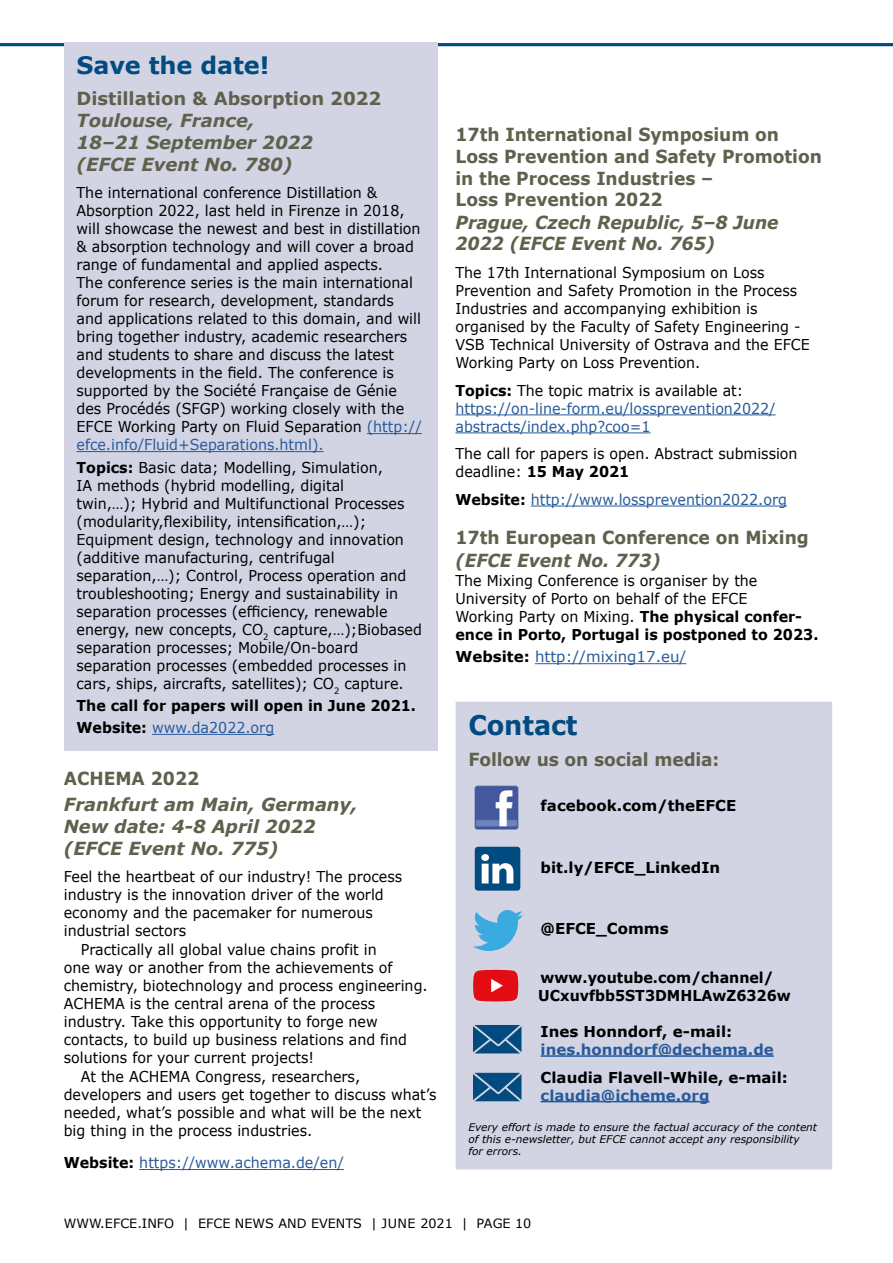
<style>
.page{position:relative;width:893px;height:1263px;background:#fff}
.page>*{position:absolute;margin:0;border:0;box-sizing:border-box;transform-origin:0 0}
.body{font:700 27px "Verdana";letter-spacing:-.005em;color:#024b81;scale:.95 1}
.body-2{font:700 24px "Verdana";letter-spacing:-.005em;color:#024b81}
.Event_head{font:700 18px/21.6px "Verdana";color:#60604d;scale:.95 1}
.Event_location_date{font:italic 700 18px/21.6px "Verdana";color:#60604d}
.Event_location_date-2{font:italic 700 18px/21.6px "Verdana";color:#60604d;scale:.95 1}
.Event_head-2{font:700 18px "Verdana";color:#60604d}
.body-3{font:700 18px "Verdana";letter-spacing:-.005em;color:#60604d;scale:.95 1}
.body-4{font:15px/18px "Verdana";color:#000;scale:.95 1}
.body-5{font:15px/18px "Verdana";color:#275b9b;scale:.95 1}
.body-6{font:700 15px/18px "Verdana";color:#000}
.body-7{font:700 15px/18px "Verdana";color:#000;scale:.95 1}
.body-8{font:700 15px/18px "Verdana";color:#275b9b}
.body-9{font:15px "Verdana";color:#275b9b}
.t1{font:12.75px "Verdana";color:#000}
.body-10{font:italic 10.5px/12px "Verdana";color:#000}
.s1{color:#275b9b}
.s2{font-weight:700}
.s3{font-weight:700;color:#000}
.s4{color:#000}
</style>
<div class="page">
<hr style="left:0;top:43px;width:893px;height:3px;background:#024b81">
<hr style="left:139px;top:1169px;width:205px;height:1px;background:#275b9b">
<div style="left:64px;top:43px;width:373px;height:707px;background:#d2d4e4"></div>
<hr style="left:367px;top:433px;width:55px;height:1px;background:#275b9b">
<hr style="left:77px;top:451px;width:247px;height:1px;background:#275b9b">
<hr style="left:152px;top:734px;width:122px;height:1px;background:#275b9b">
<div style="left:448px;top:694px;width:392px;height:483px;background:#d2d4e4"></div>
<hr style="left:541px;top:1055px;width:233px;height:2px;background:#275b9b">
<hr style="left:541px;top:1101px;width:168px;height:1px;background:#275b9b">
<div style="left:441px;top:687px;width:406px;height:497px;border:15px solid #fff"></div>
<img style="left:475px;top:786px;width:43px;height:44px">
<svg style="left:473px;top:910px;width:50px;height:41px"></svg>
<div style="left:475px;top:847px;width:45px;height:44px;background:#024b81;border-radius:3px"></div>
<svg style="left:481px;top:854px;width:32px;height:29px"></svg>
<svg style="left:473px;top:970px;width:45px;height:31px"></svg>
<svg style="left:473px;top:1025px;width:48px;height:28px"></svg>
<svg style="left:473px;top:1073px;width:48px;height:28px"></svg>
<hr style="left:455px;top:414px;width:320px;height:1px;background:#275b9b">
<hr style="left:455px;top:432px;width:195px;height:1px;background:#275b9b">
<hr style="left:531px;top:506px;width:256px;height:1px;background:#275b9b">
<hr style="left:535px;top:663px;width:151px;height:1px;background:#275b9b">
<p class="body-2" style="left:77px;top:48px;width:194px">Save the date!</p>
<p class="Event_head-2" style="left:77px;top:86px;width:306px">Distillation &amp; Absorption 2022</p>
<p class="Event_location_date" style="left:77px;top:110px;width:238px">Toulouse, France,<br>18–21 September 2022 (EFCE Event No. 780)</p>
<p class="body-4" style="left:77px;top:184px;width:365px">The international conference Distillation &amp; Absorption 2022, last held in Firenze in 2018, will showcase the newest and best in distillation &amp; absorption technology and will cover a broad range of fundamental and applied aspects.<br>The conference series is the main international forum for research, development, standards and applications related to this domain, and will bring together industry, academic researchers and students to share and discuss the latest developments in the field. The conference is supported by the Société Française de Génie des Procédés (SFGP) working closely with the EFCE Working Party on Fluid Separation <span class="s1">(http:// efce.info/Fluid+Separations.html).</span></p>
<p class="body-4" style="left:77px;top:458px;width:365px"><span class="s2">Topics:</span> Basic data; Modelling, Simulation,<br>IA methods (hybrid modelling, digital<br>twin,…); Hybrid and Multifunctional Processes (modularity,flexibility, intensification,…); Equipment design, technology and innovation (additive manufacturing, centrifugal separation,…); Control, Process operation and troubleshooting; Energy and sustainability in separation processes (efficiency, renewable energy, new concepts, CO<sub>2</sub> capture,…);Biobased separation processes; Mobile/On-board separation processes (embedded processes in cars, ships, aircrafts, satellites); CO<sub>2</sub> capture.</p>
<p class="body-7" style="left:77px;top:696px;width:359px">The call for papers will open in June 2021.</p>
<p class="body-5" style="left:77px;top:718px;width:210px"><span class="s3">Website:</span> www.da2022.org</p>
<p class="body" style="left:468px;top:706px;width:117px">Contact</p>
<p class="body-3" style="left:468px;top:747px;width:266px">Follow us on social media:</p>
<p class="body-6" style="left:541px;top:796px;width:197px">facebook.com/theEFCE</p>
<p class="Event_head" style="left:455px;top:124px;width:387px">17th International Symposium on<br>Loss Prevention and Safety Promotion in the Process Industries –<br>Loss Prevention 2022</p>
<p class="Event_location_date-2" style="left:455px;top:211px;width:342px">Prague, Czech Republic, 5–8 June<br>2022 (EFCE Event No. 765)</p>
<p class="body-4" style="left:455px;top:263px;width:374px">The 17th International Symposium on Loss Prevention and Safety Promotion in the Process Industries and accompanying exhibition is organised by the Faculty of Safety Engineering - VSB Technical University of Ostrava and the EFCE Working Party on Loss Prevention.</p>
<p class="body-5" style="left:455px;top:381px;width:338px"><span class="s3">Topics:</span> <span class="s4">The topic matrix is available at: </span>https://on-line-form.eu/lossprevention2022/ abstracts/index.php?coo=1</p>
<p class="body-4" style="left:455px;top:444px;width:362px">The call for papers is open. Abstract submission deadline: <span class="s2">15 May 2021</span></p>
<p class="body-5" style="left:455px;top:490px;width:350px"><span class="s3">Website:</span> http://www.lossprevention2022.org</p>
<p class="Event_head" style="left:455px;top:527px;width:373px">17th European Conference on Mixing</p>
<p class="Event_location_date-2" style="left:455px;top:549px;width:218px">(EFCE Event No. 773)</p>
<p class="body-4" style="left:455px;top:571px;width:384px">The Mixing Conference is organiser by the University of Porto on behalf of the EFCE<br>Working Party on Mixing. <span class="s2">The physical confer&shy;ence in Porto, Portugal is postponed to 2023.</span></p>
<p class="body-9" style="left:455px;top:647px;width:232px"><span class="s3">Website:</span> http://mixing17.eu/</p>
<p class="Event_head" style="left:64px;top:767px;width:144px">ACHEMA 2022</p>
<p class="Event_location_date" style="left:64px;top:794px;width:295px">Frankfurt am Main, Germany,<br>New date: 4-8 April 2022 (EFCE Event No. 775)</p>
<p class="body-4" style="left:64px;top:868px;width:358px">Feel the heartbeat of our industry! The process industry is the innovation driver of the world economy and the pacemaker for numerous industrial sectors</p>
<p class="body-4" style="left:64px;top:941px;width:385px;text-indent:17px">Practically all global value chains profit in<br>one way or another from the achievements of chemistry, biotechnology and process engineering.<br>ACHEMA is the central arena of the process industry. Take this opportunity to forge new contacts, to build up business relations and find solutions for your current projects!</p>
<p class="body-4" style="left:64px;top:1068px;width:394px;text-indent:17px">At the ACHEMA Congress, researchers, developers and users get together to discuss what’s needed, what’s possible and what will be the next big thing in the process industries.</p>
<p class="body-5" style="left:64px;top:1153px;width:296px"><span class="s3">Website:</span> https://www.achema.de/en/</p>
<p class="body-6" style="left:541px;top:858px;width:181px">bit.ly/EFCE_LinkedIn</p>
<p class="body-6" style="left:541px;top:919px;width:130px">@EFCE_Comms</p>
<p class="body-7" style="left:538px;top:968px;width:267px">www.youtube.com/channel/<br>UCxuvfbb5ST3DMHLAwZ6326w</p>
<p class="body-8" style="left:541px;top:1022px;width:235px"><span class="s4">Ines Honndorf, e-mail: </span>ines.honndorf@dechema.de</p>
<p class="body-6" style="left:541px;top:1068px;width:249px">Claudia Flavell-While, e-mail: <span class="s1">claudia@icheme.org</span></p>
<p class="body-10" style="left:468px;top:1121px;width:350px">Every effort is made to ensure the factual accuracy of the content of this e-newsletter, but EFCE cannot accept any responsibility<br>for errors.</p>
<p class="t1" style="left:64px;top:1215px;width:469px">WWW.EFCE.INFO | EFCE NEWS AND EVENTS | JUNE 2021 | PAGE 10</p>
</div>
